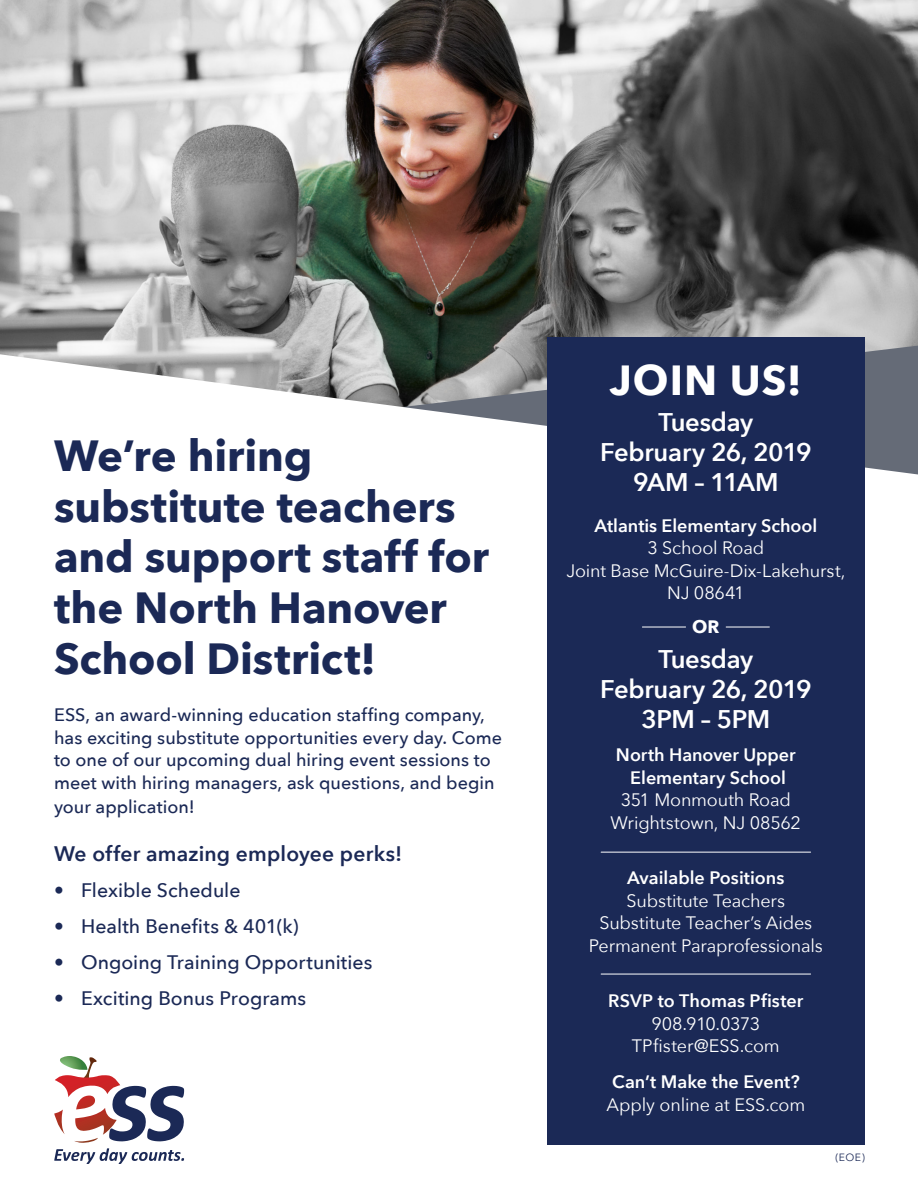
<style>
.page{position:relative;width:918px;height:1188px;background:#fff}
.page>*{position:absolute;margin:0;border:0;box-sizing:border-box;transform-origin:0 0}
.t1{font:700 43.5px/51px "Avenir Next";color:#1b2956}
.t2{font:700 42px "Avenir Next";letter-spacing:.025em;color:#fff}
.t3{font:600 25.5px/30px "Avenir Next";letter-spacing:-.01em;color:#fff;text-align:center}
.t4{font:600 21px "Avenir Next";letter-spacing:.01em;color:#1b2956}
.t5{font:500 19.5px "Avenir Next";color:#1b2956}
.t6{font:18px/22.5px "Avenir Next";letter-spacing:-.01em;color:#fff;text-align:center}
.t7{font:500 18px/22.8px "Avenir Next";color:#1b2956}
.t8{font:600 18px/22.5px "Avenir Next";color:#fff;text-align:center}
.t9{font:700 18px "Avenir Next";color:#fff}
.t10{font:10.5px "Avenir Next";color:#1b2956}
</style>
<div class="page">
<img style="left:0;top:0;width:918px;height:354px">
<svg style="left:83px;top:346px;width:835px;height:8px;background:#a1a6a4"></svg>
<svg style="left:0;top:354px;width:918px;height:121px"></svg>
<div style="left:547px;top:337px;width:318px;height:807px;background:#1b2956"></div>
<hr style="left:601px;top:974px;width:210px;height:1px;background:#fff">
<svg style="left:54px;top:1056px;width:130px;height:108px"></svg>
<hr style="left:642px;top:627px;width:44px;height:1px;background:#fff">
<hr style="left:726px;top:627px;width:43px;height:1px;background:#fff">
<hr style="left:601px;top:852px;width:210px;height:1px;background:#fff">
<h1 class="t1" style="left:54px;top:429px;width:437px">We’re hiring substitute teachers and support staff for the North Hanover<br>School District!</h1>
<p class="t7" style="left:54px;top:703px;width:450px">ESS, an award-winning education staffing company, has exciting substitute opportunities every day. Come to one of our upcoming dual hiring event sessions to meet with hiring managers, ask questions, and begin your application!</p>
<p class="t4" style="left:54px;top:835px;width:350px">We offer amazing employee perks!</p>
<p class="t5" style="left:54px;top:873px;width:188px">• Flexible Schedule</p>
<p class="t5" style="left:54px;top:909px;width:246px">• Health Benefits &amp; 401(k)</p>
<p class="t5" style="left:54px;top:945px;width:320px">• Ongoing Training Opportunities</p>
<p class="t5" style="left:54px;top:981px;width:254px">• Exciting Bonus Programs</p>
<h2 class="t2" style="left:610px;top:344px;width:194px">JOIN US!</h2>
<h3 class="t3" style="left:600px;top:407px;width:213px">Tuesday<br>February 26, 2019<br>9AM – 11AM</h3>
<p class="t8" style="left:595px;top:514px;width:224px">Atlantis Elementary School</p>
<p class="t6" style="left:566px;top:536px;width:281px">3 School Road<br>Joint Base McGuire-Dix-Lakehurst,<br>NJ 08641</p>
<p class="t9" style="left:692px;top:611px;width:29px">OR</p>
<h3 class="t3" style="left:600px;top:644px;width:213px">Tuesday<br>February 26, 2019<br>3PM – 5PM</h3>
<p class="t8" style="left:616px;top:743px;width:181px">North Hanover Upper<br>Elementary School</p>
<p class="t6" style="left:611px;top:788px;width:192px">351 Monmouth Road<br>Wrightstown, NJ 08562</p>
<p class="t8" style="left:627px;top:866px;width:159px">Available Positions</p>
<p class="t6" style="left:589px;top:889px;width:235px">Substitute Teachers<br>Substitute Teacher’s Aides<br>Permanent Paraprofessionals</p>
<p class="t8" style="left:608px;top:989px;width:197px">RSVP to Thomas Pfister</p>
<p class="t6" style="left:632px;top:1012px;width:149px">908.910.0373<br>TPfister@ESS.com</p>
<p class="t8" style="left:612px;top:1070px;width:189px">Can’t Make the Event?</p>
<p class="t6" style="left:606px;top:1093px;width:201px">Apply online at ESS.com</p>
<p class="t10" style="left:835px;top:1148px;width:31px">(EOE)</p>
</div>
